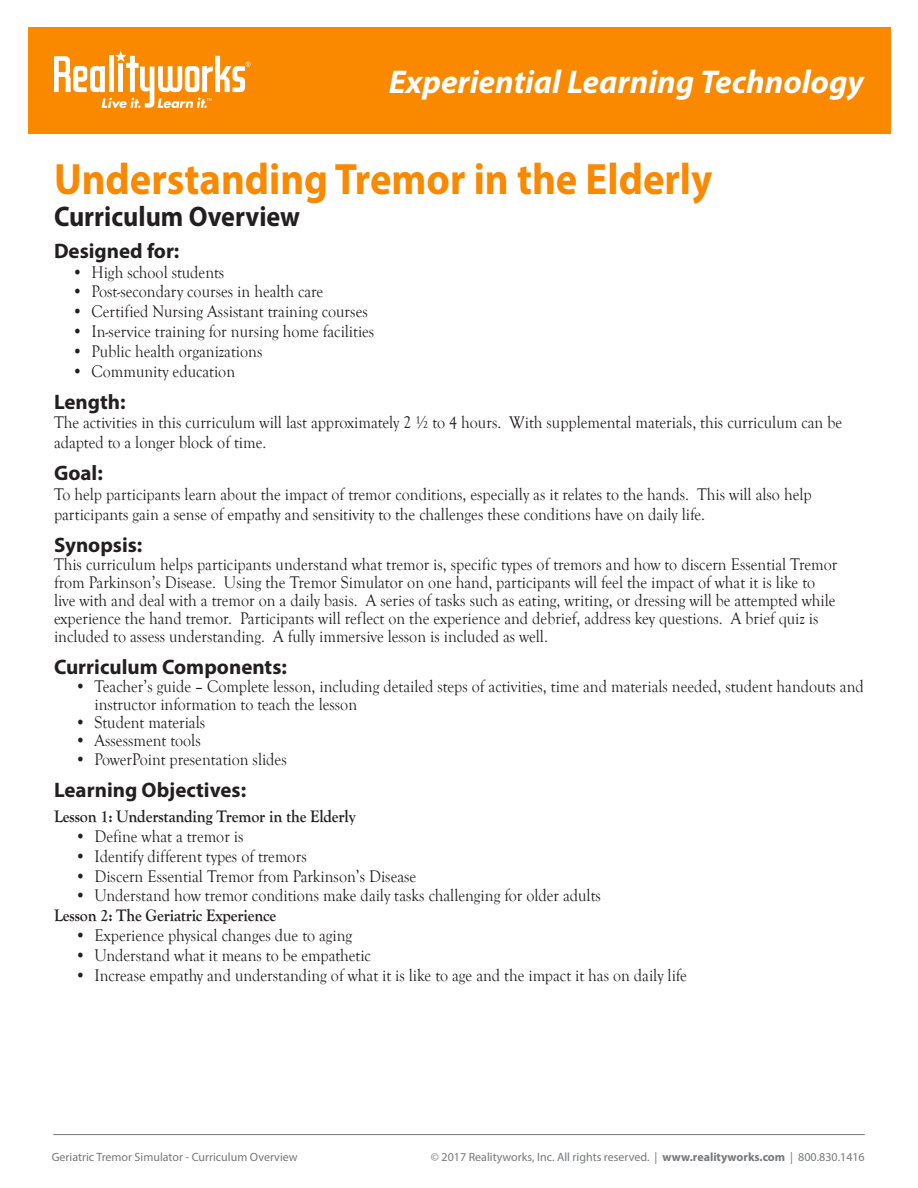
<style>
.page{position:relative;width:918px;height:1188px;background:#fff}
.page>*{position:absolute;margin:0;border:0;box-sizing:border-box;transform-origin:0 0}
.t1{font:700 44.1px "Myriad Pro";color:#fa8900;scale:.92 1}
.t2{font:italic 700 33px "Myriad Pro";color:#fff}
.t3{font:700 28.35px "Myriad Pro";color:#231f20;scale:.92 1}
.Small_header{font:700 21px "Myriad Pro";color:#231f20}
.t4{font:17.4px/18px "Goudy Old Style T";color:#231f20;scale:.92 1}
.Small_header-2{font:700 17.4px "Goudy Old Style T";letter-spacing:-.01em;color:#231f20;scale:.92 1}
.t5{font:12px "Myriad Pro";color:#76787b}
.s1{font-weight:700}
</style>
<div class="page">
<hr style="left:53px;top:1134px;width:812px;height:1px;background:#76787b">
<div style="left:28px;top:27px;width:863px;height:107px;background:#fa8900"></div>
<svg style="left:54px;top:51px;width:197px;height:57px"></svg>
<p class="t2" style="left:389px;top:60px;width:477px">Experiential Learning Technology</p>
<p class="t1" style="left:54px;top:150px;width:717px">Understanding Tremor in the Elderly</p>
<p class="t3" style="left:54px;top:198px;width:269px">Curriculum Overview</p>
<p class="Small_header" style="left:54px;top:237px;width:127px">Designed for:</p>
<p class="t4" style="left:72px;top:263px;width:167px">• High school students</p>
<p class="t4" style="left:72px;top:283px;width:275px">• Post-secondary courses in health care</p>
<p class="t4" style="left:72px;top:303px;width:323px">• Certified Nursing Assistant training courses</p>
<p class="t4" style="left:72px;top:323px;width:330px">• In-service training for nursing home facilities</p>
<p class="t4" style="left:72px;top:343px;width:208px">• Public health organizations</p>
<p class="t4" style="left:72px;top:362px;width:179px">• Community education</p>
<p class="Small_header" style="left:54px;top:388px;width:73px">Length:</p>
<p class="t4" style="left:54px;top:413px;width:858px;line-height:19.8px">The activities in this curriculum will last approximately 2 ½ to 4 hours. With supplemental materials, this curriculum can be adapted to a longer block of time.</p>
<p class="Small_header" style="left:54px;top:459px;width:50px">Goal:</p>
<p class="t4" style="left:54px;top:485px;width:825px;line-height:19.8px">To help participants learn about the impact of tremor conditions, especially as it relates to the hands. This will also help participants gain a sense of empathy and sensitivity to the challenges these conditions have on daily life.</p>
<p class="Small_header" style="left:54px;top:531px;width:90px">Synopsis:</p>
<p class="t4" style="left:54px;top:555px;width:853px">This curriculum helps participants understand what tremor is, specific types of tremors and how to discern Essential Tremor from Parkinson’s Disease. Using the Tremor Simulator on one hand, participants will feel the impact of what it is like to live with and deal with a tremor on a daily basis. A series of tasks such as eating, writing, or dressing will be attempted while experience the hand tremor. Participants will reflect on the experience and debrief, address key questions. A brief quiz is included to assess understanding. A fully immersive lesson is included as well.</p>
<p class="Small_header" style="left:54px;top:653px;width:234px">Curriculum Components:</p>
<p class="t4" style="left:94px;top:677px;width:838px;text-indent:-20px">• Teacher’s guide – Complete lesson, including detailed steps of activities, time and materials needed, student handouts and instructor information to teach the lesson</p>
<p class="t4" style="left:75px;top:713px;width:143px">• Student materials</p>
<p class="t4" style="left:75px;top:731px;width:138px">• Assessment tools</p>
<p class="t4" style="left:75px;top:751px;width:232px">• PowerPoint presentation slides</p>
<p class="Small_header" style="left:54px;top:777px;width:194px">Learning Objectives:</p>
<p class="Small_header-2" style="left:54px;top:807px;width:329px">Lesson 1: Understanding Tremor in the Elderly</p>
<p class="t4" style="left:75px;top:828px;width:185px">• Define what a tremor is</p>
<p class="t4" style="left:75px;top:847px;width:253px">• Identify different types of tremors</p>
<p class="t4" style="left:75px;top:867px;width:372px">• Discern Essential Tremor from Parkinson’s Disease</p>
<p class="t4" style="left:75px;top:887px;width:573px">• Understand how tremor conditions make daily tasks challenging for older adults</p>
<p class="Small_header-2" style="left:54px;top:906px;width:243px">Lesson 2: The Geriatric Experience</p>
<p class="t4" style="left:75px;top:927px;width:303px">• Experience physical changes due to aging</p>
<p class="t4" style="left:75px;top:946px;width:323px">• Understand what it means to be empathetic</p>
<p class="t4" style="left:75px;top:966px;width:667px">• Increase empathy and understanding of what it is like to age and the impact it has on daily life</p>
<p class="t5" style="left:52px;top:1150px;width:247px">Geriatric Tremor Simulator - Curriculum Overview</p>
<p class="t5" style="left:431px;top:1150px;width:435px">© 2017 Realityworks, Inc. All rights reserved. | <span class="s1">www.realityworks.com</span> | 800.830.1416</p>
</div>
